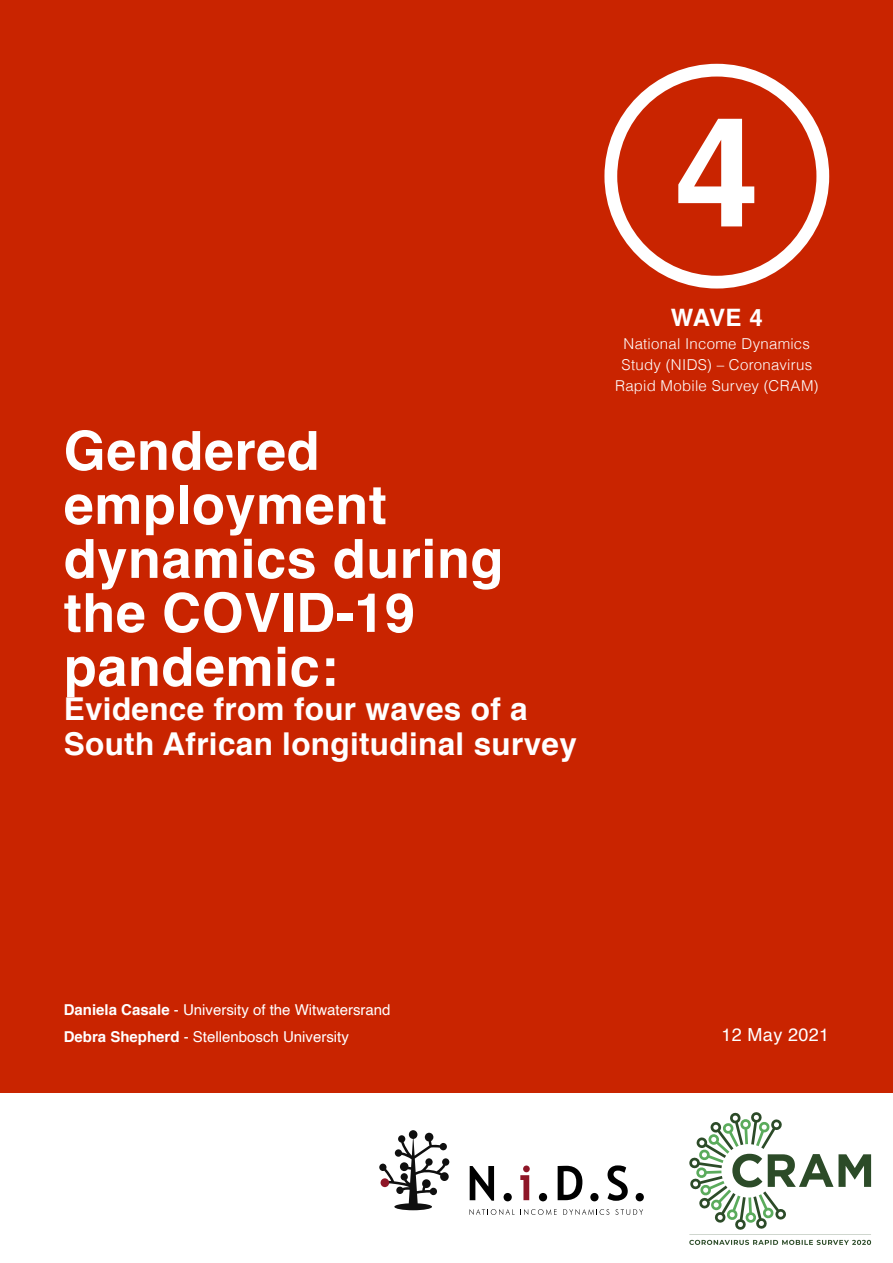
<style>
.page{position:relative;width:893px;height:1263px;background:#c92400}
.page>*{position:absolute;margin:0;border:0;box-sizing:border-box;transform-origin:0 0}
.t1{font:700 153px "Helvetica";color:#fff}
.t2{font:700 54px/54px "Helvetica";letter-spacing:.01em;color:#fff}
.t3{font:700 31.5px/34.5px "Helvetica";letter-spacing:.01em;color:#fff}
.t4{font:700 24px "Helvetica";color:#fff}
.t5{font:18px "Helvetica";letter-spacing:.02em;color:#fff}
.t6{font:15px/27px "Helvetica";color:#fff}
.t7{font:300 15px/21px "Helvetica";letter-spacing:.02em;color:#fff;text-align:center}
.s1{font-weight:700}
</style>
<div class="page">
<div style="left:604px;top:64px;width:225px;height:224px;border:13px solid #fff;border-radius:50%"></div>
<div style="left:0;top:1093px;width:893px;height:170px;background:#fff"></div>
<svg style="left:689px;top:1112px;width:182px;height:133px"></svg>
<svg style="left:379px;top:1130px;width:70px;height:80px"></svg>
<div style="left:381px;top:1178px;width:8px;height:9px;background:#8e1627;border-radius:50%"></div>
<svg style="left:470px;top:1166px;width:24px;height:35px"></svg>
<svg style="left:504px;top:1193px;width:8px;height:8px"></svg>
<svg style="left:520px;top:1165px;width:10px;height:35px"></svg>
<svg style="left:539px;top:1193px;width:8px;height:8px"></svg>
<svg style="left:558px;top:1166px;width:24px;height:34px"></svg>
<svg style="left:590px;top:1193px;width:9px;height:8px"></svg>
<svg style="left:607px;top:1165px;width:21px;height:36px"></svg>
<svg style="left:636px;top:1193px;width:8px;height:8px"></svg>
<svg style="left:469px;top:1209px;width:46px;height:6px"></svg>
<svg style="left:524px;top:1209px;width:33px;height:6px"></svg>
<svg style="left:563px;top:1209px;width:46px;height:6px"></svg>
<svg style="left:615px;top:1209px;width:28px;height:6px"></svg>
<h2 class="t2" style="left:64px;top:425px;width:441px">Gendered employment dynamics during the COVID-19 pandemic:</h2>
<h3 class="t3" style="left:64px;top:692px;width:515px">Evidence from four waves of a<br>South African longitudinal survey</h3>
<h1 class="t1" style="left:674px;top:49px;width:87px">4</h1>
<h3 class="t4" style="left:671px;top:298px;width:93px">WAVE 4</h3>
<p class="t7" style="left:615px;top:332px;width:205px">National Income Dynamics<br>Study (NIDS) – Coronavirus<br>Rapid Mobile Survey (CRAM)</p>
<p class="t6" style="left:64px;top:996px;width:328px"><span class="s1">Daniela Casale</span> - University of the Witwatersrand<br><span class="s1">Debra Shepherd</span> - Stellenbosch University</p>
<p class="t5" style="left:721px;top:1021px;width:109px">12 May 2021</p>
</div>
